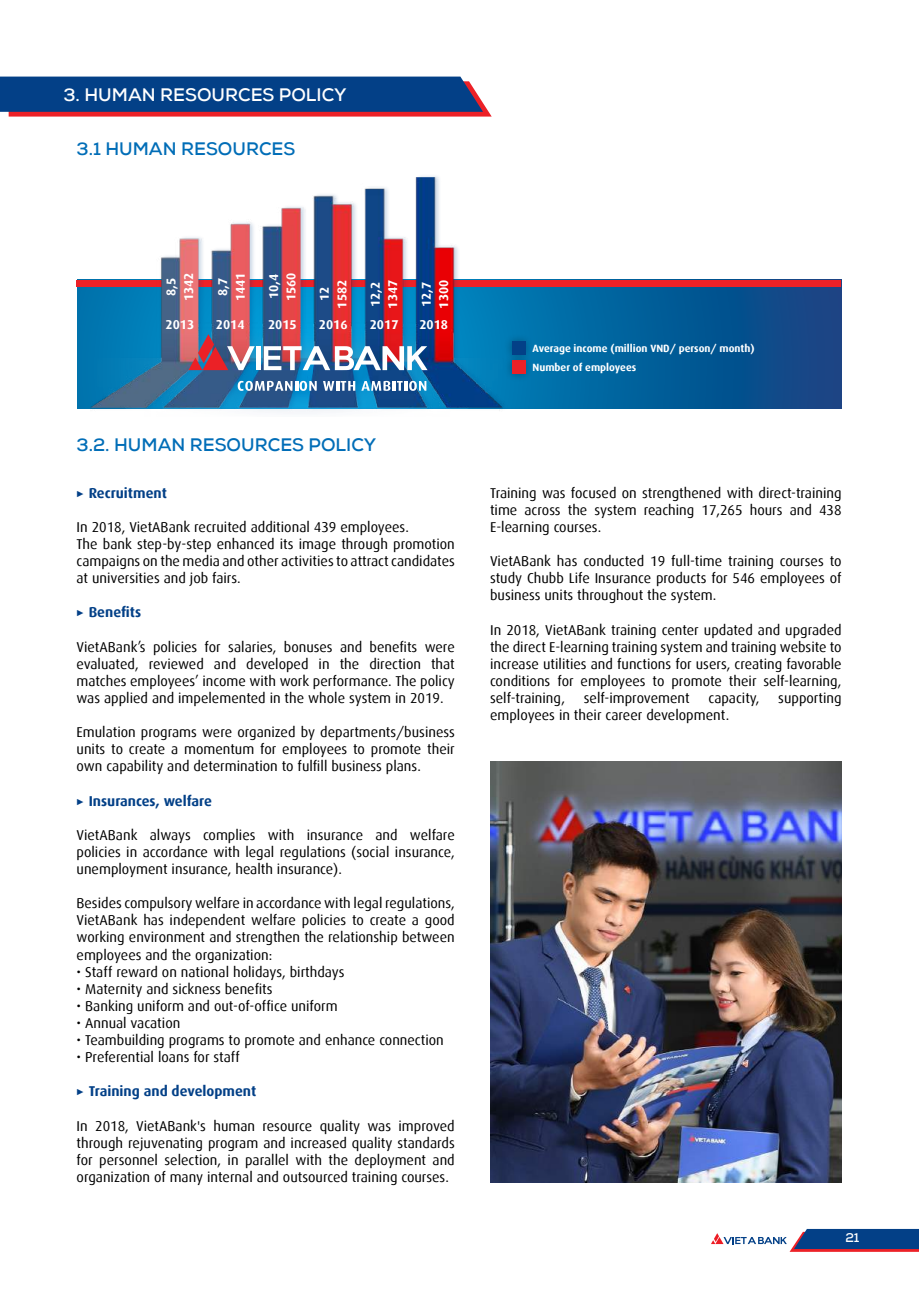
<style>
.page{position:relative;width:919px;height:1289px;background:#fff}
.page>*{position:absolute;margin:0;border:0;box-sizing:border-box;transform-origin:0 0}
.t1{font:700 18px "Nexa";color:#006db7}
.t2{font:700 18px "Nexa";color:#fff}
.t3{font:14.25px/17.1px "Dax VN Regular";color:#000;text-align:justify}
.t4{font:700 14.25px "Dax VN";color:#034087}
.t5{font:700 12.75px "Dax VN";color:#fff}
.t6{font:700 12.75px "Nexa";color:#fff}
.t7{font:700 10.5px/19.4px "Dax VN";color:#fff}
</style>
<div class="page">
<svg style="left:77px;top:280px;width:764px;height:128px;background:#055b97"></svg>
<div style="left:77px;top:280px;width:763px;height:7px;background:#ec2127"></div>
<svg style="left:0;top:77px;width:491px;height:40px;background:#29437f"></svg>
<img style="left:491px;top:761px;width:350px;height:421px">
<img style="left:90px;top:177px;width:422px;height:235px">
<div style="left:504px;top:352px;width:29px;height:30px;background:#000;opacity:.3"></div>
<div style="left:512px;top:361px;width:13px;height:13px;background:#ec2127"></div>
<div style="left:504px;top:333px;width:29px;height:29px;background:#000;opacity:.3"></div>
<div style="left:512px;top:341px;width:13px;height:14px;background:#034087"></div>
<svg style="left:188px;top:334px;width:67px;height:36px;background:#9e6478"></svg>
<div style="left:256px;top:346px;width:5px;height:24px;background:#fff"></div>
<img style="left:264px;top:346px;width:163px;height:24px">
<svg style="left:238px;top:381px;width:79px;height:10px"></svg>
<svg style="left:323px;top:381px;width:32px;height:10px"></svg>
<svg style="left:361px;top:381px;width:65px;height:10px"></svg>
<svg style="left:711px;top:1228px;width:207px;height:23px"></svg>
<p class="t2" style="left:63px;top:82px;width:284px">3. HUMAN RESOURCES POLICY</p>
<p class="t1" style="left:77px;top:136px;width:220px">3.1 HUMAN RESOURCES</p>
<p class="t5" style="left:179px;top:301px;width:30px;rotate:-90deg">1342</p>
<p class="t5" style="left:230px;top:301px;width:30px;rotate:-90deg">1441</p>
<p class="t5" style="left:281px;top:301px;width:30px;rotate:-90deg">1560</p>
<p class="t5" style="left:332px;top:308px;width:30px;rotate:-90deg">1582</p>
<p class="t5" style="left:383px;top:308px;width:30px;rotate:-90deg">1347</p>
<p class="t5" style="left:433px;top:308px;width:30px;rotate:-90deg">1300</p>
<p class="t5" style="left:161px;top:296px;width:19px;rotate:-90deg">8,5</p>
<p class="t5" style="left:213px;top:296px;width:19px;rotate:-90deg">8,7</p>
<p class="t5" style="left:263px;top:299px;width:27px;rotate:-90deg">10,4</p>
<p class="t5" style="left:314px;top:301px;width:16px;rotate:-90deg">12</p>
<p class="t5" style="left:365px;top:307px;width:27px;rotate:-90deg">12,2</p>
<p class="t5" style="left:416px;top:307px;width:27px;rotate:-90deg">12,7</p>
<p class="t5" style="left:165px;top:314px;width:30px">2013</p>
<p class="t5" style="left:216px;top:314px;width:30px">2014</p>
<p class="t5" style="left:268px;top:314px;width:30px">2015</p>
<p class="t5" style="left:319px;top:314px;width:30px">2016</p>
<p class="t5" style="left:370px;top:314px;width:30px">2017</p>
<p class="t5" style="left:419px;top:314px;width:30px">2018</p>
<p class="t1" style="left:77px;top:432px;width:301px">3.2. HUMAN RESOURCES POLICY</p>
<p class="t4" style="left:89px;top:481px;width:80px">Recruitment</p>
<p class="t3" style="left:77px;top:517px;width:380px;text-align:left">In 2018, VietABank recruited additional 439 employees.<br>The bank step-by-step enhanced its image through promotion campaigns on the media and other activities to attract candidates at universities and job fairs.</p>
<p class="t4" style="left:89px;top:601px;width:54px">Benefits</p>
<p class="t3" style="left:77px;top:637px;width:380px">VietABank’s policies for salaries, bonuses and benefits were evaluated, reviewed and developed in the direction that matches employees’ income with work performance. The policy was applied and impelemented in the whole system in 2019.</p>
<p class="t3" style="left:77px;top:723px;width:380px">Emulation programs were organized by departments/business units to create a momentum for employees to promote their own capability and determination to fulfill business plans.</p>
<p class="t4" style="left:89px;top:789px;width:125px">Insurances, welfare</p>
<p class="t3" style="left:77px;top:825px;width:379px">VietABank always complies with insurance and welfare policies in accordance with legal regulations (social insurance, unemployment insurance, health insurance).</p>
<p class="t3" style="left:77px;top:894px;width:380px">Besides compulsory welfare in accordance with legal regulations, VietABank has independent welfare policies to create a good working environment and strengthen the relationship between employees and the organization:</p>
<p class="t3" style="left:77px;top:962px;width:269px">• Staff reward on national holidays, birthdays</p>
<p class="t3" style="left:77px;top:979px;width:197px">• Maternity and sickness benefits</p>
<p class="t3" style="left:77px;top:996px;width:263px">• Banking uniform and out-of-office uniform</p>
<p class="t3" style="left:77px;top:1013px;width:105px">• Annual vacation</p>
<p class="t3" style="left:77px;top:1030px;width:369px">• Teambuilding programs to promote and enhance connection</p>
<p class="t3" style="left:77px;top:1048px;width:165px">• Preferential loans for staff</p>
<p class="t4" style="left:89px;top:1080px;width:169px">Training and development</p>
<p class="t3" style="left:77px;top:1116px;width:380px">In 2018, VietABank's human resource quality was improved through rejuvenating program and increased quality standards for personnel selection, in parallel with the deployment and organization of many internal and outsourced training courses.</p>
<p class="t7" style="left:532px;top:338px;width:223px">Average income (million VND/ person/ month)<br>Number of employees</p>
<p class="t3" style="left:490px;top:483px;width:353px">Training was focused on strengthened with direct-training time across the system reaching 17,265 hours and 438<br>E-learning courses.</p>
<p class="t3" style="left:490px;top:552px;width:353px">VietABank has conducted 19 full-time training courses to study Chubb Life Insurance products for 546 employees of business units throughout the system.</p>
<p class="t3" style="left:490px;top:620px;width:353px">In 2018, VietABank training center updated and upgraded the direct E-learning training system and training website to increase utilities and functions for users, creating favorable conditions for employees to promote their self-learning, self-training,</p>
<p class="t3" style="left:583px;top:688px;width:107px">self-improvement</p>
<p class="t3" style="left:708px;top:688px;width:53px">capacity,</p>
<p class="t3" style="left:778px;top:688px;width:65px">supporting</p>
<p class="t3" style="left:490px;top:706px;width:241px">employees in their career development.</p>
<p class="t6" style="left:845px;top:1228px;width:16px">21</p>
</div>
